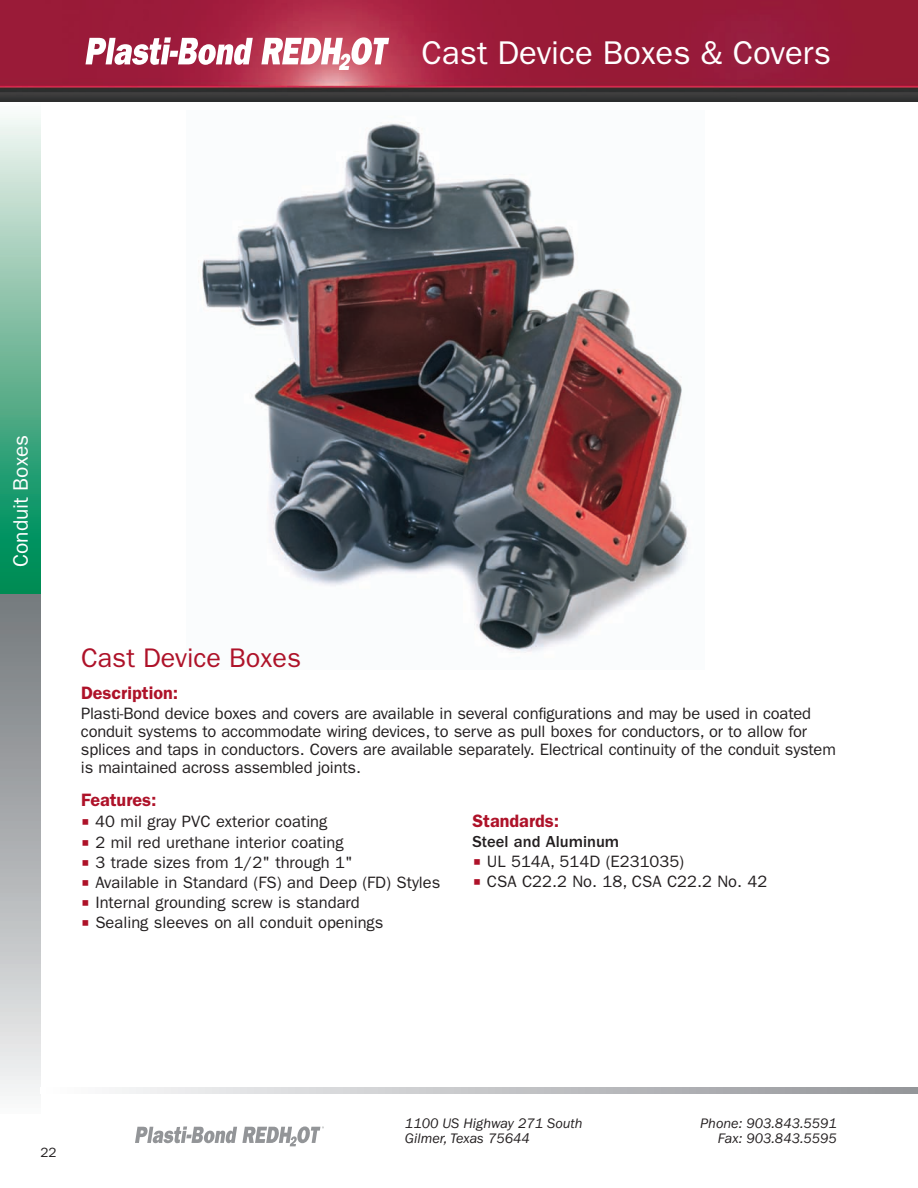
<style>
.page{position:relative;width:918px;height:1188px;background:#fff}
.page>*{position:absolute;margin:0;border:0;box-sizing:border-box;transform-origin:0 0}
.t1{font:33px "ITC Franklin Gothic Std";color:#fff}
.t2{font:27px "ITC Franklin Gothic Std";color:#ae1229}
.t3{font:21px "ITC Franklin Gothic Std";color:#fff}
.t4{font:600 18px "ITC Franklin Gothic Std";color:#ae1229}
.t5{font:16.5px/18px "ITC Franklin Gothic Std";letter-spacing:-.01em;color:#231f20}
.t6{font:500 16.5px "ITC Franklin Gothic Std";color:#231f20}
.t7{font:italic 14.25px/15px "ITC Franklin Gothic Std";color:#231f20;text-align:right}
.t8{font:13.5px "ITC Franklin Gothic Std";color:#231f20}
.s1{font-family:"Lucida Grande";color:#ae1229}
</style>
<div class="page">
<img style="left:201px;top:122px;width:487px;height:531px">
<svg style="left:0;top:593px;width:40px;height:503px;background:#afb2b4"></svg>
<svg style="left:115px;top:1087px;width:803px;height:7px;background:#c3c4c6"></svg>
<svg style="left:135px;top:1126px;width:189px;height:20px"></svg>
<div style="left:0;top:101px;width:40px;height:492px;background:linear-gradient(to bottom,#fdf5f3,#00834b)"></div>
<img style="left:0;top:0;width:918px;height:101px">
<svg style="left:86px;top:37px;width:167px;height:28px"></svg>
<svg style="left:261px;top:37px;width:134px;height:33px"></svg>
<h1 class="t1" style="left:422px;top:41px;width:411px">Cast Device Boxes &amp; Covers</h1>
<p class="t3" style="left:14px;top:567px;width:134px;rotate:-90deg">Conduit Boxes</p>
<h2 class="t2" style="left:81px;top:648px;width:222px">Cast Device Boxes</h2>
<p class="t4" style="left:81px;top:687px;width:99px">description:</p>
<p class="t5" style="left:81px;top:706px;width:756px">Plasti-Bond device boxes and covers are available in several configurations and may be used in coated conduit systems to accommodate wiring devices, to serve as pull boxes for conductors, or to allow for splices and taps in conductors. Covers are available separately. Electrical continuity of the conduit system is maintained across assembled joints.</p>
<p class="t5" style="left:81px;top:814px;width:248px"><span class="s1">■</span> 40 mil gray PVC exterior coating</p>
<p class="t5" style="left:81px;top:834px;width:264px"><span class="s1">■</span> 2 mil red urethane interior coating</p>
<p class="t5" style="left:81px;top:855px;width:273px"><span class="s1">■</span> 3 trade sizes from 1/2" through 1"</p>
<p class="t5" style="left:81px;top:875px;width:361px"><span class="s1">■</span> Available in Standard (FS) and Deep (FD) Styles</p>
<p class="t5" style="left:81px;top:895px;width:280px"><span class="s1">■</span> Internal grounding screw is standard</p>
<p class="t5" style="left:81px;top:915px;width:304px"><span class="s1">■</span> Sealing sleeves on all conduit openings</p>
<p class="t4" style="left:81px;top:794px;width:77px">Features:</p>
<p class="t4" style="left:472px;top:815px;width:88px">Standards:</p>
<p class="t6" style="left:472px;top:836px;width:148px">steel and aluminum</p>
<p class="t5" style="left:472px;top:854px;width:213px"><span class="s1">■</span> UL 514A, 514D (E231035)</p>
<p class="t5" style="left:472px;top:874px;width:296px"><span class="s1">■</span> CSA C22.2 No. 18, CSA C22.2 No. 42</p>
<p class="t8" style="left:40px;top:1147px;width:18px">22</p>
<p class="t7" style="left:405px;top:1117px;width:179px;text-align:left">1100 US Highway 271 South<br>Gilmer, Texas 75644</p>
<p class="t7" style="left:700px;top:1117px;width:138px">Phone: 903.843.5591<br>Fax: 903.843.5595</p>
</div>
